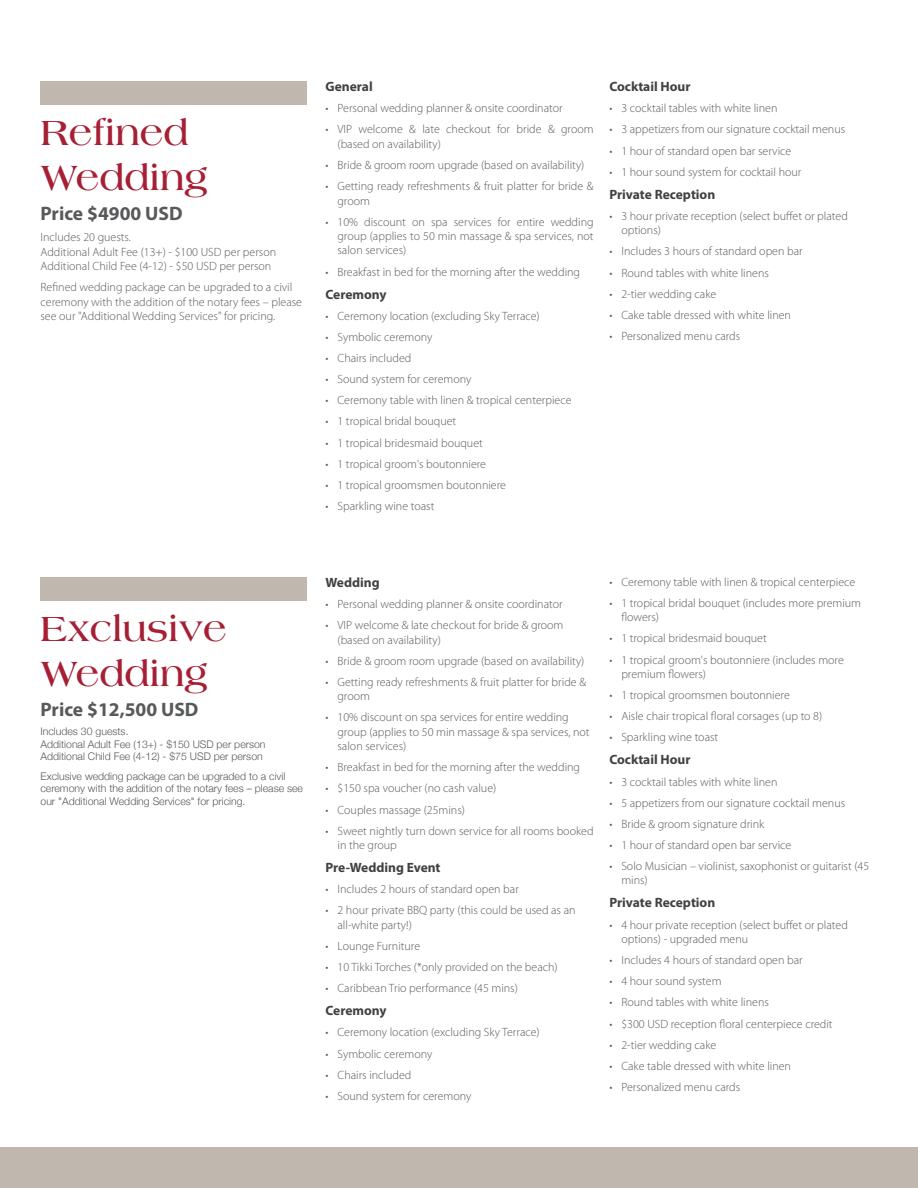
<style>
.page{position:relative;width:918px;height:1188px;background:#fff}
.page>*{position:absolute;margin:0;border:0;box-sizing:border-box;transform-origin:0 0}
.t1{font:700 37.5px/45px "Americana";color:#a62035}
.t2{font:700 19.5px "Myriad Pro";color:#58595b}
.t3{font:700 13.5px "Myriad Pro";color:#414142}
.t4{font:300 12px/14.4px "Myriad Pro";color:#58595b}
.t5{font:300 10.5px/12.6px "Helvetica Neue";color:#58595b}
</style>
<div class="page">
<div style="left:0;top:1148px;width:918px;height:40px;background:#c0b7ae"></div>
<div style="left:40px;top:577px;width:268px;height:23px;background:#c0b7ae"></div>
<div style="left:40px;top:81px;width:268px;height:24px;background:#c0b7ae"></div>
<h1 class="t1" style="left:41px;top:110px;width:169px">Refined<br>Wedding</h1>
<h2 class="t2" style="left:41px;top:201px;width:144px">Price $4900 USD</h2>
<p class="t4" style="left:41px;top:230px;width:237px">Includes 20 guests.<br>Additional Adult Fee (13+) - $100 USD per person<br>Additional Child Fee (4-12) - $50 USD per person</p>
<p class="t4" style="left:41px;top:280px;width:263px">Refined wedding package can be upgraded to a civil ceremony with the addition of the notary fees – please see our "Additional Wedding Services" for pricing.</p>
<p class="t3" style="left:326px;top:78px;width:49px">General</p>
<p class="t4" style="left:326px;top:101px;width:239px">• Personal wedding planner &amp; onsite coordinator</p>
<p class="t4" style="left:338px;top:122px;width:258px;text-indent:-12px">• VIP welcome &amp; late checkout for bride &amp; groom (based on availability)</p>
<p class="t4" style="left:326px;top:158px;width:260px">• Bride &amp; groom room upgrade (based on availability)</p>
<p class="t4" style="left:338px;top:179px;width:258px;text-indent:-12px">• Getting ready refreshments &amp; fruit platter for bride &amp; groom</p>
<p class="t4" style="left:338px;top:215px;width:258px;text-align:justify;text-indent:-12px">• 10% discount on spa services for entire wedding group (applies to 50 min massage &amp; spa services, not salon services)</p>
<p class="t4" style="left:326px;top:265px;width:256px">• Breakfast in bed for the morning after the wedding</p>
<p class="t3" style="left:326px;top:285px;width:63px">Ceremony</p>
<p class="t4" style="left:326px;top:309px;width:216px">• Ceremony location (excluding Sky Terrace)</p>
<p class="t4" style="left:326px;top:330px;width:108px">• Symbolic ceremony</p>
<p class="t4" style="left:326px;top:351px;width:87px">• Chairs included</p>
<p class="t4" style="left:326px;top:372px;width:147px">• Sound system for ceremony</p>
<p class="t4" style="left:326px;top:393px;width:248px">• Ceremony table with linen &amp; tropical centerpiece</p>
<p class="t4" style="left:326px;top:414px;width:132px">• 1 tropical bridal bouquet</p>
<p class="t4" style="left:326px;top:436px;width:159px">• 1 tropical bridesmaid bouquet</p>
<p class="t4" style="left:326px;top:457px;width:162px">• 1 tropical groom's boutonniere</p>
<p class="t4" style="left:326px;top:478px;width:182px">• 1 tropical groomsmen boutonniere</p>
<p class="t4" style="left:326px;top:499px;width:110px">• Sparkling wine toast</p>
<p class="t3" style="left:609px;top:78px;width:83px">Cocktail Hour</p>
<p class="t4" style="left:609px;top:101px;width:170px">• 3 cocktail tables with white linen</p>
<p class="t4" style="left:609px;top:122px;width:237px">• 3 appetizers from our signature cocktail menus</p>
<p class="t4" style="left:609px;top:144px;width:184px">• 1 hour of standard open bar service</p>
<p class="t4" style="left:609px;top:165px;width:194px">• 1 hour sound system for cocktail hour</p>
<p class="t3" style="left:609px;top:185px;width:108px">Private Reception</p>
<p class="t4" style="left:621px;top:209px;width:228px;text-indent:-12px">• 3 hour private reception (select buffet or plated options)</p>
<p class="t4" style="left:609px;top:244px;width:195px">• Includes 3 hours of standard open bar</p>
<p class="t4" style="left:609px;top:266px;width:161px">• Round tables with white linens</p>
<p class="t4" style="left:609px;top:287px;width:109px">• 2-tier wedding cake</p>
<p class="t4" style="left:609px;top:308px;width:183px">• Cake table dressed with white linen</p>
<p class="t4" style="left:609px;top:329px;width:132px">• Personalized menu cards</p>
<h1 class="t1" style="left:41px;top:605px;width:188px">Exclusive<br>Wedding</h1>
<h2 class="t2" style="left:41px;top:697px;width:160px">Price $12,500 USD</h2>
<p class="t5" style="left:41px;top:724px;width:227px">Includes 30 guests.<br>Additional Adult Fee (13+) - $150 USD per person<br>Additional Child Fee (4-12) - $75 USD per person</p>
<p class="t5" style="left:41px;top:769px;width:264px">Exclusive wedding package can be upgraded to a civil ceremony with the addition of the notary fees – please see our "Additional Wedding Services" for pricing.</p>
<p class="t3" style="left:326px;top:573px;width:56px">Wedding</p>
<p class="t4" style="left:326px;top:597px;width:239px">• Personal wedding planner &amp; onsite coordinator</p>
<p class="t4" style="left:338px;top:618px;width:227px;text-indent:-12px">• VIP welcome &amp; late checkout for bride &amp; groom (based on availability)</p>
<p class="t4" style="left:326px;top:654px;width:260px">• Bride &amp; groom room upgrade (based on availability)</p>
<p class="t4" style="left:338px;top:675px;width:250px;text-indent:-12px">• Getting ready refreshments &amp; fruit platter for bride &amp; groom</p>
<p class="t4" style="left:338px;top:710px;width:254px;text-indent:-12px">• 10% discount on spa services for entire wedding group (applies to 50 min massage &amp; spa services, not salon services)</p>
<p class="t4" style="left:326px;top:760px;width:256px">• Breakfast in bed for the morning after the wedding</p>
<p class="t4" style="left:326px;top:781px;width:172px">• $150 spa voucher (no cash value)</p>
<p class="t4" style="left:326px;top:803px;width:141px">• Couples massage (25mins)</p>
<p class="t4" style="left:338px;top:824px;width:258px;text-indent:-12px">• Sweet nightly turn down service for all rooms booked in the group</p>
<p class="t3" style="left:326px;top:859px;width:117px">Pre-Wedding Event</p>
<p class="t4" style="left:326px;top:882px;width:195px">• Includes 2 hours of standard open bar</p>
<p class="t4" style="left:338px;top:903px;width:240px;text-indent:-12px">• 2 hour private BBQ party (this could be used as an all-white party!)</p>
<p class="t4" style="left:326px;top:939px;width:96px">• Lounge Furniture</p>
<p class="t4" style="left:326px;top:960px;width:234px">• 10 Tikki Torches (*only provided on the beach)</p>
<p class="t4" style="left:326px;top:981px;width:194px">• Caribbean Trio performance (45 mins)</p>
<p class="t3" style="left:326px;top:1002px;width:63px">Ceremony</p>
<p class="t4" style="left:326px;top:1025px;width:216px">• Ceremony location (excluding Sky Terrace)</p>
<p class="t4" style="left:326px;top:1047px;width:108px">• Symbolic ceremony</p>
<p class="t4" style="left:326px;top:1068px;width:87px">• Chairs included</p>
<p class="t4" style="left:326px;top:1089px;width:147px">• Sound system for ceremony</p>
<p class="t4" style="left:609px;top:575px;width:248px">• Ceremony table with linen &amp; tropical centerpiece</p>
<p class="t4" style="left:621px;top:596px;width:241px;text-indent:-12px">• 1 tropical bridal bouquet (includes more premium flowers)</p>
<p class="t4" style="left:609px;top:631px;width:159px">• 1 tropical bridesmaid bouquet</p>
<p class="t4" style="left:621px;top:653px;width:224px;text-indent:-12px">• 1 tropical groom's boutonniere (includes more premium flowers)</p>
<p class="t4" style="left:609px;top:688px;width:182px">• 1 tropical groomsmen boutonniere</p>
<p class="t4" style="left:609px;top:709px;width:214px">• Aisle chair tropical floral corsages (up to 8)</p>
<p class="t4" style="left:609px;top:730px;width:110px">• Sparkling wine toast</p>
<p class="t3" style="left:609px;top:751px;width:83px">Cocktail Hour</p>
<p class="t4" style="left:609px;top:775px;width:170px">• 3 cocktail tables with white linen</p>
<p class="t4" style="left:609px;top:796px;width:237px">• 5 appetizers from our signature cocktail menus</p>
<p class="t4" style="left:609px;top:817px;width:156px">• Bride &amp; groom signature drink</p>
<p class="t4" style="left:609px;top:838px;width:184px">• 1 hour of standard open bar service</p>
<p class="t4" style="left:621px;top:859px;width:249px;text-indent:-12px">• Solo Musician – violinist, saxophonist or guitarist (45 mins)</p>
<p class="t3" style="left:609px;top:894px;width:108px">Private Reception</p>
<p class="t4" style="left:621px;top:918px;width:228px;text-indent:-12px">• 4 hour private reception (select buffet or plated options) - upgraded menu</p>
<p class="t4" style="left:609px;top:953px;width:195px">• Includes 4 hours of standard open bar</p>
<p class="t4" style="left:609px;top:974px;width:114px">• 4 hour sound system</p>
<p class="t4" style="left:609px;top:995px;width:161px">• Round tables with white linens</p>
<p class="t4" style="left:609px;top:1017px;width:225px">• $300 USD reception floral centerpiece credit</p>
<p class="t4" style="left:609px;top:1038px;width:109px">• 2-tier wedding cake</p>
<p class="t4" style="left:609px;top:1059px;width:183px">• Cake table dressed with white linen</p>
<p class="t4" style="left:609px;top:1080px;width:132px">• Personalized menu cards</p>
</div>
